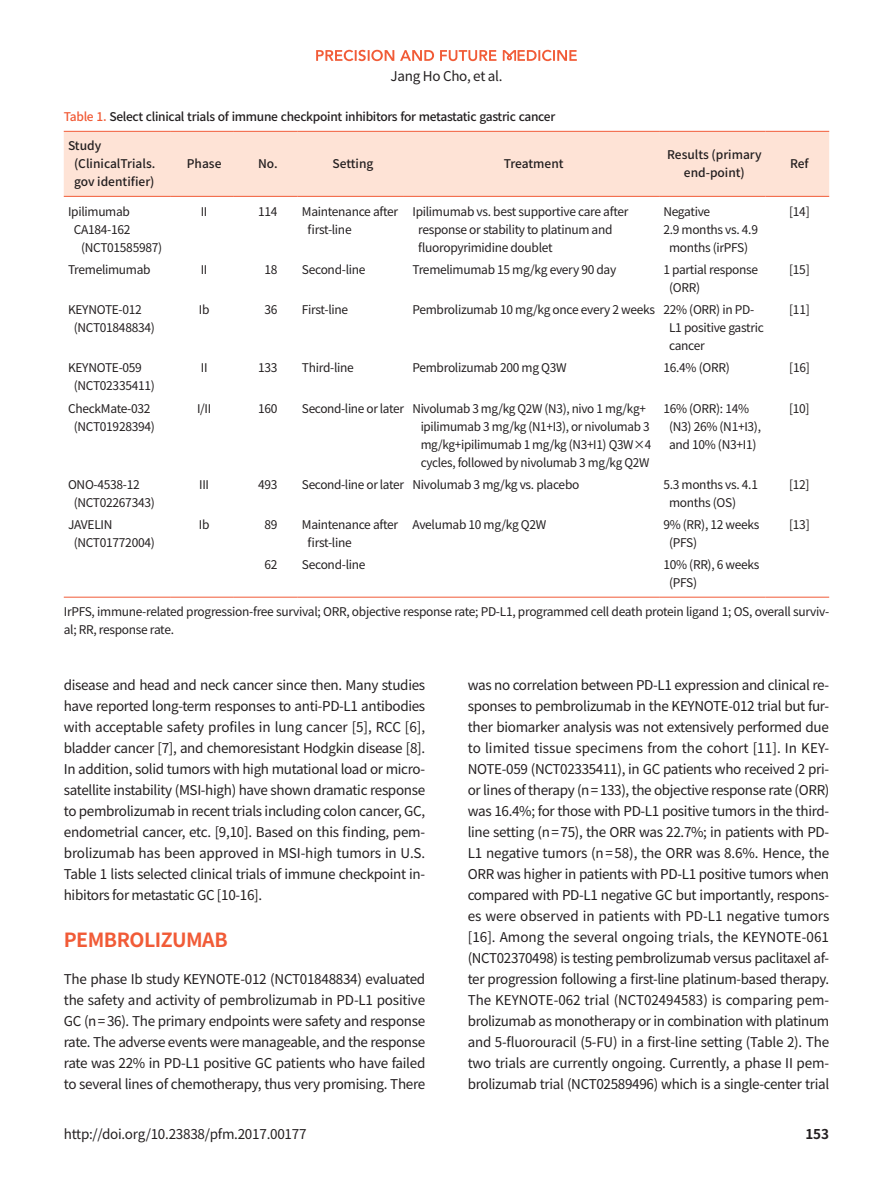
<style>
.page{position:relative;width:893px;height:1191px;background:#fff}
.page>*{position:absolute;margin:0;border:0;box-sizing:border-box;transform-origin:0 0}
.t1{font:700 19.5px "Noto Sans CJ Kkr";letter-spacing:-.025em;color:#f15b37}
.t2{font:13.5px/21px "Noto Sans CJ Kkr";letter-spacing:-.025em;color:#231f20;text-align:justify}
.t3{font:700 13.5px "Noto Sans CJ Kkr";color:#231f20}
.t4{font:12px/18px "Noto Sans CJ Kkr";letter-spacing:-.025em;color:#231f20}
.t5{font:500 12px "Noto Sans CJ Kkr";letter-spacing:-.025em;color:#231f20}
.t6{font:500 12px/18px "Noto Sans CJ Kkr";color:#231f20}
.t7{font:500 12px "Noto Sans CJ Kkr";letter-spacing:-.005em;color:#231f20}
.s1{color:#f15b37}
</style>
<div class="page">
<svg style="left:316px;top:50px;width:118px;height:11px"></svg>
<svg style="left:440px;top:50px;width:137px;height:11px"></svg>
<div style="left:64px;top:132px;width:765px;height:64px;background:#fee3d6"></div>
<hr style="left:64px;top:131px;width:106px;height:1px;background:#f15b37">
<hr style="left:170px;top:131px;width:64px;height:1px;background:#f15b37">
<hr style="left:234px;top:131px;width:64px;height:1px;background:#f15b37">
<hr style="left:298px;top:131px;width:106px;height:1px;background:#f15b37">
<hr style="left:404px;top:131px;width:255px;height:1px;background:#f15b37">
<hr style="left:659px;top:131px;width:106px;height:1px;background:#f15b37">
<hr style="left:765px;top:131px;width:64px;height:1px;background:#f15b37">
<hr style="left:64px;top:196px;width:106px;height:1px;background:#f15b37">
<hr style="left:170px;top:196px;width:64px;height:1px;background:#f15b37">
<hr style="left:234px;top:196px;width:64px;height:1px;background:#f15b37">
<hr style="left:298px;top:196px;width:106px;height:1px;background:#f15b37">
<hr style="left:404px;top:196px;width:255px;height:1px;background:#f15b37">
<hr style="left:659px;top:196px;width:106px;height:1px;background:#f15b37">
<hr style="left:765px;top:196px;width:64px;height:1px;background:#f15b37">
<hr style="left:64px;top:597px;width:106px;height:1px;background:#f15b37">
<hr style="left:170px;top:597px;width:64px;height:1px;background:#f15b37">
<hr style="left:234px;top:597px;width:64px;height:1px;background:#f15b37">
<hr style="left:298px;top:597px;width:106px;height:1px;background:#f15b37">
<hr style="left:404px;top:597px;width:255px;height:1px;background:#f15b37">
<hr style="left:659px;top:597px;width:106px;height:1px;background:#f15b37">
<hr style="left:765px;top:597px;width:64px;height:1px;background:#f15b37">
<p class="t2" style="left:390px;top:65px;width:114px">Jang Ho Cho, et al.</p>
<p class="t5" style="left:64px;top:110px;width:493px"><span class="s1">Table 1.</span> Select clinical trials of immune checkpoint inhibitors for metastatic gastric cancer</p>
<p class="t6" style="left:74px;top:137px;width:83px;text-indent:-6px">Study (ClinicalTrials. gov identifier)</p>
<p class="t5" style="left:187px;top:157px;width:36px">Phase</p>
<p class="t5" style="left:258px;top:157px;width:21px">No.</p>
<p class="t6" style="left:332px;top:155px;width:43px">Setting</p>
<p class="t7" style="left:504px;top:157px;width:61px">Treatment</p>
<p class="t6" style="left:667px;top:146px;width:96px;text-align:center">Results (primary end-point)</p>
<p class="t5" style="left:790px;top:157px;width:20px">Ref</p>
<p class="t4" style="left:68px;top:202px;width:63px">Ipilimumab</p>
<p class="t4" style="left:74px;top:220px;width:58px">CA184-162</p>
<p class="t4" style="left:81px;top:238px;width:83px">(NCT01585987)</p>
<p class="t4" style="left:201px;top:202px;width:8px">II</p>
<p class="t4" style="left:258px;top:202px;width:21px">114</p>
<p class="t4" style="left:308px;top:202px;width:92px;text-indent:-6px">Maintenance after first-line</p>
<p class="t4" style="left:418px;top:202px;width:212px;text-indent:-6px">Ipilimumab vs. best supportive care after response or stability to platinum and fluoropyrimidine doublet</p>
<p class="t4" style="left:663px;top:202px;width:48px">Negative</p>
<p class="t4" style="left:663px;top:220px;width:96px">2.9 months vs. 4.9</p>
<p class="t4" style="left:669px;top:238px;width:81px">months (irPFS)</p>
<p class="t4" style="left:789px;top:202px;width:22px">[14]</p>
<p class="t4" style="left:68px;top:261px;width:84px">Tremelimumab</p>
<p class="t4" style="left:201px;top:261px;width:8px">II</p>
<p class="t4" style="left:264px;top:261px;width:15px">18</p>
<p class="t4" style="left:302px;top:261px;width:65px">Second-line</p>
<p class="t4" style="left:412px;top:261px;width:205px">Tremelimumab 15 mg/kg every 90 day</p>
<p class="t4" style="left:669px;top:261px;width:91px;text-indent:-6px">1 partial response (ORR)</p>
<p class="t4" style="left:789px;top:261px;width:22px">[15]</p>
<p class="t4" style="left:74px;top:301px;width:83px;text-indent:-6px">KEYNOTE-012 (NCT01848834)</p>
<p class="t4" style="left:199px;top:301px;width:12px">Ib</p>
<p class="t4" style="left:264px;top:301px;width:15px">36</p>
<p class="t4" style="left:302px;top:301px;width:48px">First-line</p>
<p class="t4" style="left:669px;top:301px;width:96px;text-indent:-257px">Pembrolizumab 10 mg/kg once every 2 weeks 22% (ORR) in PD-<br>L1 positive gastric cancer</p>
<p class="t4" style="left:789px;top:301px;width:22px">[11]</p>
<p class="t4" style="left:74px;top:359px;width:83px;text-indent:-6px">KEYNOTE-059 (NCT02335411)</p>
<p class="t4" style="left:201px;top:359px;width:8px">II</p>
<p class="t4" style="left:258px;top:359px;width:21px">133</p>
<p class="t4" style="left:302px;top:359px;width:53px">Third-line</p>
<p class="t4" style="left:413px;top:359px;width:156px">Pembrolizumab 200 mg Q3W</p>
<p class="t4" style="left:663px;top:359px;width:68px">16.4% (ORR)</p>
<p class="t4" style="left:789px;top:359px;width:22px">[16]</p>
<p class="t4" style="left:68px;top:399px;width:88px;text-align:center">CheckMate-032 (NCT01928394)</p>
<p class="t4" style="left:197px;top:399px;width:16px">I/II</p>
<p class="t4" style="left:258px;top:399px;width:21px">160</p>
<p class="t4" style="left:421px;top:399px;width:232px;text-indent:-119px">Second-line or later Nivolumab 3 mg/kg Q2W (N3), nivo 1 mg/kg+ ipilimumab 3 mg/kg (N1+I3), or nivolumab 3 mg/kg+ipilimumab 1 mg/kg (N3+I1) Q3W×4 cycles, followed by nivolumab 3 mg/kg Q2W</p>
<p class="t4" style="left:669px;top:399px;width:93px;text-indent:-6px">16% (ORR): 14% (N3) 26% (N1+I3), and 10% (N3+I1)</p>
<p class="t4" style="left:789px;top:399px;width:22px">[10]</p>
<p class="t4" style="left:74px;top:475px;width:83px;text-indent:-6px">ONO-4538-12 (NCT02267343)</p>
<p class="t4" style="left:199px;top:475px;width:11px">III</p>
<p class="t4" style="left:258px;top:475px;width:21px">493</p>
<p class="t4" style="left:302px;top:475px;width:279px">Second-line or later Nivolumab 3 mg/kg vs. placebo</p>
<p class="t4" style="left:669px;top:475px;width:90px;text-indent:-6px">5.3 months vs. 4.1 months (OS)</p>
<p class="t4" style="left:789px;top:475px;width:22px">[12]</p>
<p class="t4" style="left:74px;top:516px;width:83px;text-indent:-6px">JAVELIN (NCT01772004)</p>
<p class="t4" style="left:199px;top:516px;width:12px">Ib</p>
<p class="t4" style="left:264px;top:516px;width:15px">89</p>
<p class="t4" style="left:308px;top:516px;width:92px;text-indent:-6px">Maintenance after first-line</p>
<p class="t4" style="left:412px;top:516px;width:135px">Avelumab 10 mg/kg Q2W</p>
<p class="t4" style="left:669px;top:516px;width:92px;text-indent:-6px">9% (RR), 12 weeks (PFS)</p>
<p class="t4" style="left:789px;top:516px;width:22px">[13]</p>
<p class="t4" style="left:264px;top:556px;width:15px">62</p>
<p class="t4" style="left:302px;top:556px;width:65px">Second-line</p>
<p class="t4" style="left:669px;top:556px;width:92px;text-indent:-6px">10% (RR), 6 weeks (PFS)</p>
<p class="t4" style="left:64px;top:603px;width:767px">IrPFS, immune-related progression-free survival; ORR, objective response rate; PD-L1, programmed cell death protein ligand 1; OS, overall surviv&shy;al; RR, response rate.</p>
<p class="t2" style="left:64px;top:674px;width:363px">disease and head and neck cancer since then. Many studies have reported long-term responses to anti-PD-L1 antibodies with acceptable safety profiles in lung cancer [5], RCC [6], bladder cancer [7], and chemoresistant Hodgkin disease [8].<br>In addition, solid tumors with high mutational load or micro&shy;satellite instability (MSI-high) have shown dramatic response to pembrolizumab in recent trials including colon cancer, GC, endometrial cancer, etc. [9,10]. Based on this finding, pem&shy;brolizumab has been approved in MSI-high tumors in U.S.<br>Table 1 lists selected clinical trials of immune checkpoint in&shy;hibitors for metastatic GC [10-16].</p>
<h1 class="t1" style="left:64px;top:929px;width:165px">PEMBROLIZUMAB</h1>
<p class="t2" style="left:64px;top:968px;width:363px">The phase Ib study KEYNOTE-012 (NCT01848834) evaluated the safety and activity of pembrolizumab in PD-L1 positive GC (n= 36). The primary endpoints were safety and response rate. The adverse events were manageable, and the response rate was 22% in PD-L1 positive GC patients who have failed to several lines of chemotherapy, thus very promising. There</p>
<p class="t2" style="left:468px;top:674px;width:363px">was no correlation between PD-L1 expression and clinical re&shy;sponses to pembrolizumab in the KEYNOTE-012 trial but fur&shy;ther biomarker analysis was not extensively performed due to limited tissue specimens from the cohort [11]. In KEY-NOTE-059 (NCT02335411), in GC patients who received 2 pri&shy;or lines of therapy (n= 133), the objective response rate (ORR) was 16.4%; for those with PD-L1 positive tumors in the third&shy;line setting (n= 75), the ORR was 22.7%; in patients with PD-L1 negative tumors (n = 58), the ORR was 8.6%. Hence, the ORR was higher in patients with PD-L1 positive tumors when compared with PD-L1 negative GC but importantly, respons&shy;es were observed in patients with PD-L1 negative tumors [16]. Among the several ongoing trials, the KEYNOTE-061 (NCT02370498) is testing pembrolizumab versus paclitaxel af&shy;ter progression following a first-line platinum-based therapy.<br>The KEYNOTE-062 trial (NCT02494583) is comparing pem&shy;brolizumab as monotherapy or in combination with platinum and 5-fluorouracil (5-FU) in a first-line setting (Table 2). The two trials are currently ongoing. Currently, a phase II pem&shy;brolizumab trial (NCT02589496) which is a single-center trial</p>
<p class="t2" style="left:64px;top:1123px;width:244px">http://doi.org/10.23838/pfm.2017.00177</p>
<p class="t3" style="left:805px;top:1126px;width:25px">153</p>
</div>
